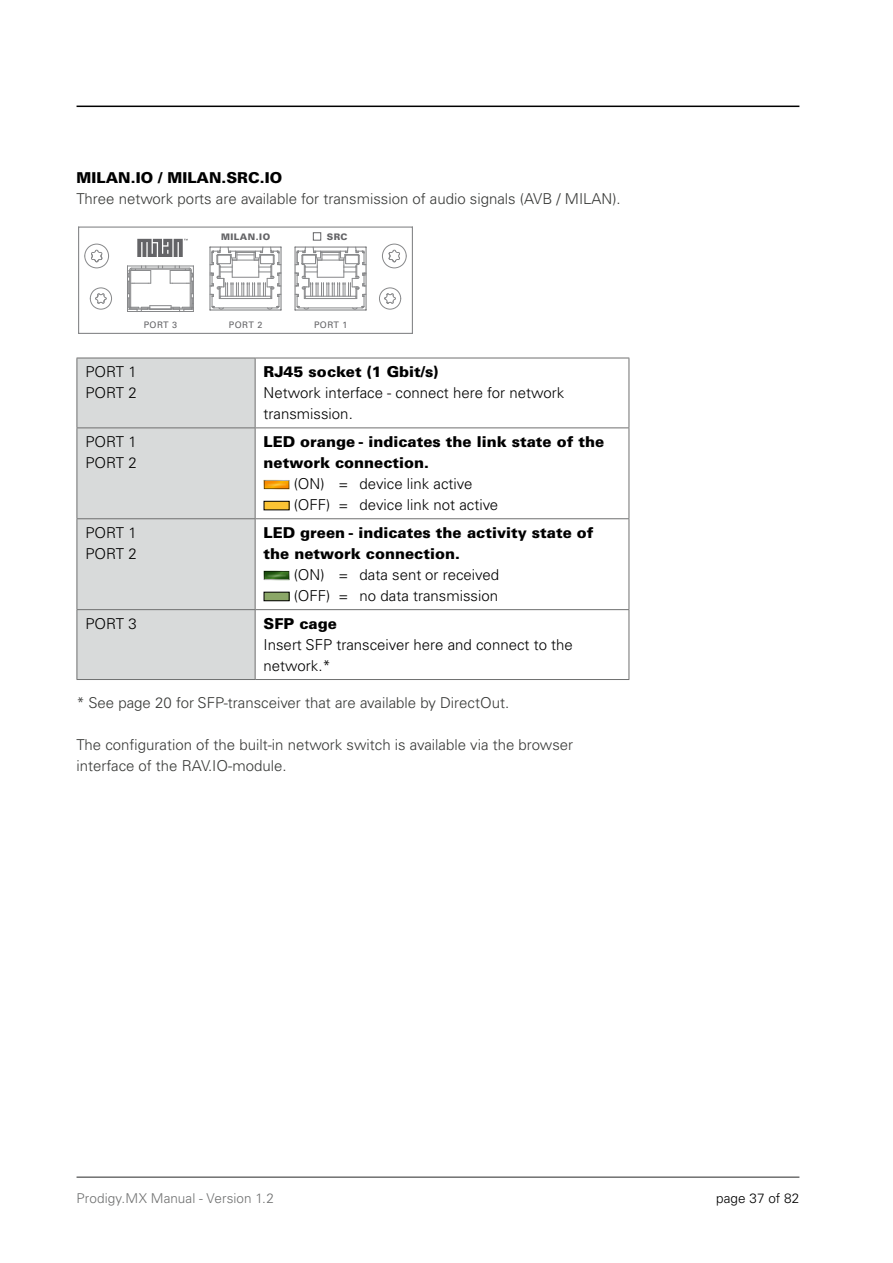
<style>
.page{position:relative;width:893px;height:1263px;background:#fff}
.page>*{position:absolute;margin:0;border:0;box-sizing:border-box;transform-origin:0 0}
.t1{font:300 15px/21px "Univers LT Pro 45";color:#000}
.t2{font:300 15px/21px "Univers LT Pro 45";color:#383937}
.t3{font:900 15px/21px "Univers LT Pro 75";color:#000}
.t4{font:300 13.5px "Univers LT Pro 45";letter-spacing:.005em;color:#6f7070}
.t5{font:300 13.5px "Univers LT Pro 45";letter-spacing:.01em;color:#000}
.t6{font:9px "Univers LT Pro 55 Roman";letter-spacing:.05em;color:#646467}
.t7{font:900 9px "Univers LT Pro 75";letter-spacing:.05em;color:#646467}
</style>
<div class="page">
<hr style="left:77px;top:1176px;width:722px;height:2px;background:#6f7070">
<hr style="left:77px;top:106px;width:722px;height:1px;background:#000">
<div style="left:78px;top:359px;width:177px;height:320px;background:#d8dada"></div>
<hr style="left:77px;top:358px;width:178px;height:1px;background:#6f7070">
<hr style="left:77px;top:358px;width:1px;height:69px;background:#6f7070">
<hr style="left:77px;top:428px;width:1px;height:90px;background:#6f7070">
<hr style="left:77px;top:519px;width:1px;height:90px;background:#6f7070">
<hr style="left:77px;top:610px;width:1px;height:69px;background:#6f7070">
<hr style="left:255px;top:358px;width:374px;height:1px;background:#6f7070">
<hr style="left:255px;top:358px;width:1px;height:69px;background:#6f7070">
<hr style="left:629px;top:358px;width:1px;height:69px;background:#6f7070">
<hr style="left:255px;top:428px;width:1px;height:90px;background:#6f7070">
<hr style="left:629px;top:428px;width:1px;height:90px;background:#6f7070">
<hr style="left:255px;top:519px;width:1px;height:90px;background:#6f7070">
<hr style="left:629px;top:519px;width:1px;height:90px;background:#6f7070">
<hr style="left:255px;top:610px;width:1px;height:69px;background:#6f7070">
<hr style="left:629px;top:610px;width:1px;height:69px;background:#6f7070">
<hr style="left:77px;top:427px;width:178px;height:1px;background:#6f7070">
<hr style="left:77px;top:518px;width:178px;height:1px;background:#6f7070">
<hr style="left:77px;top:609px;width:178px;height:1px;background:#6f7070">
<hr style="left:77px;top:679px;width:178px;height:1px;background:#6f7070">
<hr style="left:255px;top:427px;width:374px;height:1px;background:#6f7070">
<hr style="left:255px;top:518px;width:374px;height:1px;background:#6f7070">
<hr style="left:255px;top:609px;width:374px;height:1px;background:#6f7070">
<hr style="left:255px;top:679px;width:374px;height:1px;background:#6f7070">
<svg style="left:250px;top:470px;width:40px;height:21px"></svg>
<div style="left:264px;top:501px;width:25px;height:9px;background:#fcc434"></div>
<div style="left:264px;top:501px;width:25px;height:9px;border:1px solid #000"></div>
<svg style="left:250px;top:561px;width:40px;height:21px"></svg>
<div style="left:264px;top:592px;width:25px;height:9px;background:#8ba767"></div>
<div style="left:264px;top:592px;width:25px;height:9px;border:1px solid #000"></div>
<svg style="left:128px;top:267px;width:66px;height:45px"></svg>
<svg style="left:379px;top:287px;width:22px;height:23px"></svg>
<svg style="left:84px;top:243px;width:25px;height:26px"></svg>
<svg style="left:211px;top:248px;width:69px;height:61px"></svg>
<svg style="left:296px;top:248px;width:69px;height:61px"></svg>
<svg style="left:90px;top:287px;width:22px;height:23px"></svg>
<svg style="left:382px;top:243px;width:25px;height:26px"></svg>
<hr style="left:209px;top:247px;width:2px;height:63px;background:#87888a">
<hr style="left:210px;top:309px;width:71px;height:2px;background:#87888a">
<hr style="left:280px;top:247px;width:2px;height:63px;background:#87888a">
<hr style="left:210px;top:246px;width:71px;height:2px;background:#87888a">
<hr style="left:79px;top:226px;width:333px;height:2px;background:#87888a">
<hr style="left:412px;top:227px;width:1px;height:106px;background:#87888a">
<hr style="left:79px;top:333px;width:333px;height:1px;background:#87888a">
<hr style="left:78px;top:227px;width:1px;height:106px;background:#87888a">
<hr style="left:294px;top:247px;width:2px;height:63px;background:#87888a">
<hr style="left:295px;top:309px;width:71px;height:2px;background:#87888a">
<hr style="left:365px;top:247px;width:2px;height:63px;background:#87888a">
<hr style="left:295px;top:246px;width:71px;height:2px;background:#87888a">
<hr style="left:127px;top:266px;width:1px;height:45px;background:#87888a">
<hr style="left:127px;top:311px;width:66px;height:1px;background:#87888a">
<hr style="left:193px;top:266px;width:1px;height:45px;background:#87888a">
<hr style="left:127px;top:266px;width:66px;height:1px;background:#87888a">
<div style="left:313px;top:232px;width:8px;height:9px;border:1px solid #646467"></div>
<svg style="left:137px;top:239px;width:51px;height:18px"></svg>
<p class="t3" style="left:77px;top:167px;width:207px">MILAN.IO / MILAN.SRC.IO</p>
<p class="t2" style="left:77px;top:188px;width:546px">Three network ports are available for transmission of audio signals (AVB / MILAN).</p>
<p class="t7" style="left:221px;top:231px;width:51px">MILAN.IO</p>
<p class="t7" style="left:327px;top:231px;width:22px">SRC</p>
<p class="t6" style="left:144px;top:319px;width:35px">PORT 3</p>
<p class="t6" style="left:229px;top:319px;width:35px">PORT 2</p>
<p class="t6" style="left:314px;top:319px;width:35px">PORT 1</p>
<p class="t1" style="left:85px;top:361px;width:53px">PORT 1<br>PORT 2</p>
<p class="t3" style="left:264px;top:361px;width:176px">RJ45 socket (1 Gbit/s)</p>
<p class="t1" style="left:264px;top:382px;width:302px">Network interface - connect here for network transmission.</p>
<p class="t1" style="left:85px;top:431px;width:53px">PORT 1<br>PORT 2</p>
<p class="t3" style="left:264px;top:431px;width:342px">LED orange - indicates the link state of the network connection.</p>
<p class="t1" style="left:294px;top:473px;width:206px">(ON) = device link active (OFF) = device link not active</p>
<p class="t1" style="left:85px;top:522px;width:53px">PORT 1<br>PORT 2</p>
<p class="t3" style="left:264px;top:522px;width:331px">LED green - indicates the activity state of the network connection.</p>
<p class="t1" style="left:294px;top:564px;width:207px">(ON) = data sent or received (OFF) = no data transmission</p>
<p class="t1" style="left:85px;top:613px;width:53px">PORT 3</p>
<p class="t3" style="left:264px;top:613px;width:75px">SFP cage</p>
<p class="t1" style="left:264px;top:634px;width:311px">Insert SFP transceiver here and connect to the network.*</p>
<p class="t2" style="left:77px;top:692px;width:434px">* See page 20 for SFP-transceiver that are available by DirectOut.</p>
<p class="t2" style="left:77px;top:734px;width:498px">The configuration of the built-in network switch is available via the browser interface of the RAV.IO-module.</p>
<p class="t4" style="left:77px;top:1190px;width:199px">Prodigy.MX Manual - Version 1.2</p>
<p class="t5" style="left:716px;top:1190px;width:85px">page 37 of 82</p>
</div>
